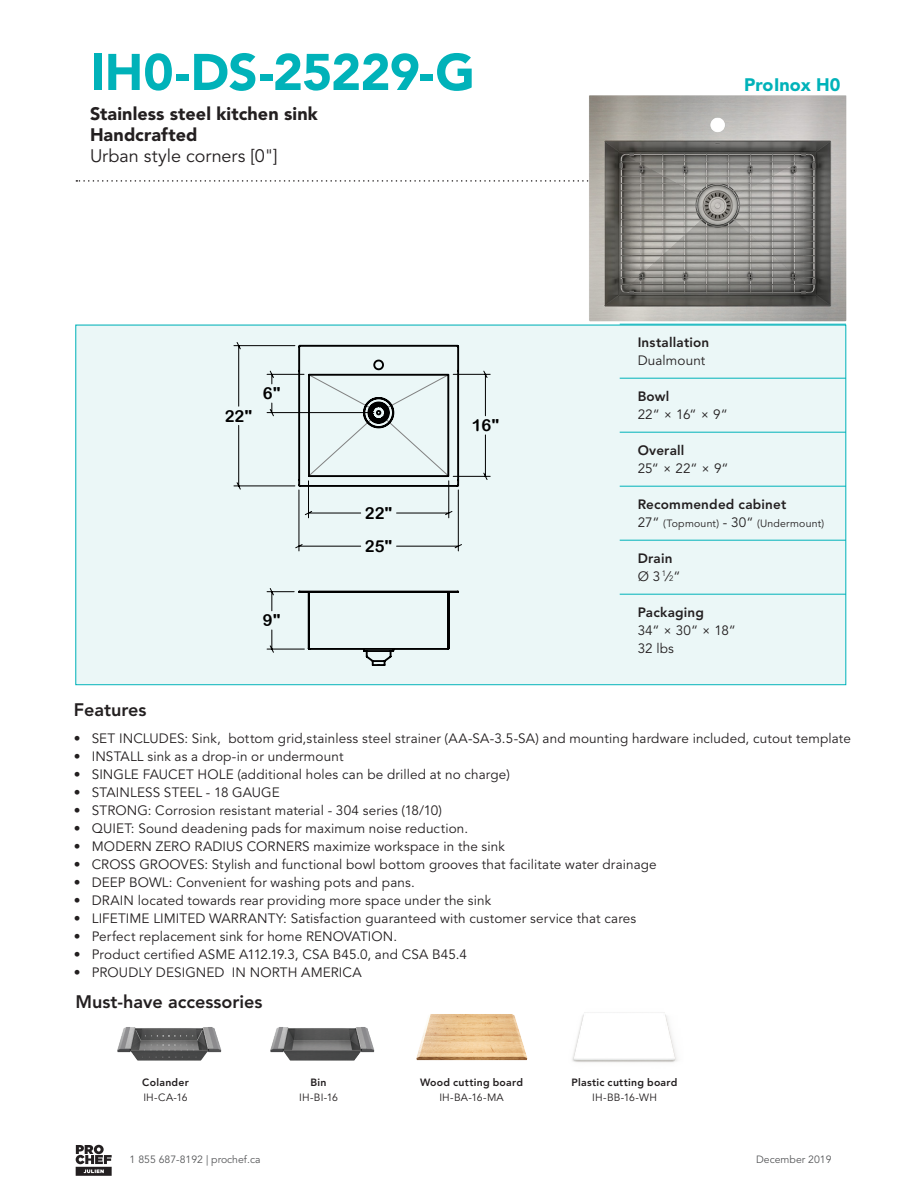
<style>
.page{position:relative;width:918px;height:1188px;background:#fff}
.page>*{position:absolute;margin:0;border:0;box-sizing:border-box;transform-origin:0 0}
.N__Produit{font:900 51px "Avenir LT Std";letter-spacing:-.015em;color:#00b2b9}
.Titre_1_-_Black{font:900 18px "Avenir LT Std";letter-spacing:.005em;color:#231f20}
.Sous_Titre_12pt{font:800 18px "Avenir LT Std";color:#231f20}
.Titre_1_-_Book{font:18px "Avenir LT Std";color:#231f20}
.t1{font:900 18px "Avenir LT Std";color:#00b2b9}
.t2{font:16.5px/33.2px "Arial Rounded MT Bold";color:#000}
.Spec_-__Courant_Book{font:13.5px/18px "Avenir LT Std";letter-spacing:.01em;color:#231f20}
.Spec_-_Courant_Bold{font:800 13.5px "Avenir LT Std";letter-spacing:.015em;color:#231f20}
.Access_-_Courant_Bol{font:800 10.5px "Avenir LT Std";letter-spacing:.025em;color:#231f20}
.Access_-_Courant_Boo{font:10.5px "Avenir LT Std";letter-spacing:.01em;color:#231f20}
.t3{font:10.5px "Avenir LT Std";color:#57585a}
.Spec_-__Courant_Book-2{font:10.5px "Avenir LT Std";letter-spacing:.02em;color:#231f20}
.s1{font-size:13.5px}
.s2{font-size:7.8px}
</style>
<div class="page">
<div style="left:75px;top:325px;width:771px;height:360px;background:#ebf7f7"></div>
<svg style="left:76px;top:180px;width:414px;height:2px"></svg>
<svg style="left:76px;top:1145px;width:36px;height:31px"></svg>
<hr style="left:620px;top:324px;width:226px;height:1px;background:#00b2b9">
<hr style="left:620px;top:378px;width:226px;height:1px;background:#00b2b9">
<hr style="left:620px;top:432px;width:226px;height:1px;background:#00b2b9">
<hr style="left:620px;top:486px;width:226px;height:1px;background:#00b2b9">
<hr style="left:620px;top:540px;width:226px;height:1px;background:#00b2b9">
<hr style="left:620px;top:594px;width:226px;height:1px;background:#00b2b9">
<img style="left:490px;top:95px;width:357px;height:229px">
<img style="left:117px;top:1027px;width:105px;height:34px">
<img style="left:270px;top:1027px;width:105px;height:34px">
<img style="left:416px;top:1014px;width:112px;height:47px">
<img style="left:572px;top:1012px;width:105px;height:51px">
<div style="left:233px;top:341px;width:258px;height:312px;background:#ebf7f7"></div>
<svg style="left:297px;top:344px;width:163px;height:323px;background:#d7e2e2"></svg>
<p class="N__Produit" style="left:90px;top:41px;width:386px">IH0-DS-25229-G</p>
<p class="Titre_1_-_Black" style="left:90px;top:103px;width:229px">Stainless steel kitchen sink</p>
<p class="Titre_1_-_Black" style="left:90px;top:124px;width:109px">Handcrafted</p>
<p class="Titre_1_-_Book" style="left:90px;top:145px;width:189px">Urban style corners [0"]</p>
<p class="t2" style="left:225px;top:399px;width:29px">22"</p>
<p class="t2" style="left:263px;top:377px;width:19px">6"</p>
<p class="t2" style="left:263px;top:604px;width:19px">9"</p>
<p class="t2" style="left:365px;top:496px;width:29px">22"<br>25"</p>
<p class="t2" style="left:472px;top:409px;width:29px">16"</p>
<h2 class="t1" style="left:744px;top:74px;width:98px">ProInox H0</h2>
<p class="Spec_-_Courant_Bold" style="left:638px;top:334px;width:73px">Installation</p>
<p class="Spec_-__Courant_Book" style="left:638px;top:352px;width:69px">Dualmount</p>
<p class="Spec_-_Courant_Bold" style="left:638px;top:388px;width:33px">Bowl</p>
<p class="Spec_-__Courant_Book" style="left:638px;top:406px;width:91px">22“ × 16“ × 9“</p>
<p class="Spec_-_Courant_Bold" style="left:638px;top:442px;width:48px">Overall</p>
<p class="Spec_-__Courant_Book" style="left:638px;top:460px;width:92px">25“ × 22“ × 9“</p>
<p class="Spec_-_Courant_Bold" style="left:638px;top:496px;width:150px">Recommended cabinet</p>
<p class="Spec_-__Courant_Book-2" style="left:638px;top:517px;width:188px"><span class="s1">27“</span> (Topmount) <span class="s1">- 30“</span> (Undermount)</p>
<p class="Spec_-_Courant_Bold" style="left:638px;top:550px;width:36px">Drain</p>
<p class="Spec_-__Courant_Book" style="left:638px;top:568px;width:44px">Ø 3 <sup>1</sup>∕<span class="s2">2</span>“</p>
<p class="Spec_-_Courant_Bold" style="left:638px;top:604px;width:68px">Packaging</p>
<p class="Spec_-__Courant_Book" style="left:638px;top:622px;width:100px">34“ × 30“ × 18“<br>32 lbs</p>
<p class="Sous_Titre_12pt" style="left:74px;top:699px;width:74px">Features</p>
<p class="Spec_-__Courant_Book" style="left:74px;top:729px;width:779px">• SET INCLUDES: Sink, bottom grid,stainless steel strainer (AA-SA-3.5-SA) and mounting hardware included, cutout template</p>
<p class="Spec_-__Courant_Book" style="left:74px;top:747px;width:271px">• INSTALL sink as a drop-in or undermount</p>
<p class="Spec_-__Courant_Book" style="left:74px;top:765px;width:438px">• SINGLE FAUCET HOLE (additional holes can be drilled at no charge)</p>
<p class="Spec_-__Courant_Book" style="left:74px;top:783px;width:208px">• STAINLESS STEEL - 18 GAUGE</p>
<p class="Spec_-__Courant_Book" style="left:74px;top:801px;width:370px">• STRONG: Corrosion resistant material - 304 series (18/10)</p>
<p class="Spec_-__Courant_Book" style="left:74px;top:819px;width:396px">• QUIET: Sound deadening pads for maximum noise reduction.</p>
<p class="Spec_-__Courant_Book" style="left:74px;top:837px;width:433px">• MODERN ZERO RADIUS CORNERS maximize workspace in the sink</p>
<p class="Spec_-__Courant_Book" style="left:74px;top:855px;width:584px">• CROSS GROOVES: Stylish and functional bowl bottom grooves that facilitate water drainage</p>
<p class="Spec_-__Courant_Book" style="left:74px;top:873px;width:343px">• DEEP BOWL: Convenient for washing pots and pans.</p>
<p class="Spec_-__Courant_Book" style="left:74px;top:891px;width:419px">• DRAIN located towards rear providing more space under the sink</p>
<p class="Spec_-__Courant_Book" style="left:74px;top:909px;width:564px">• LIFETIME LIMITED WARRANTY: Satisfaction guaranteed with customer service that cares</p>
<p class="Spec_-__Courant_Book" style="left:74px;top:927px;width:325px">• Perfect replacement sink for home RENOVATION.</p>
<p class="Spec_-__Courant_Book" style="left:74px;top:945px;width:395px">• Product certified ASME A112.19.3, CSA B45.0, and CSA B45.4</p>
<p class="Spec_-__Courant_Book" style="left:74px;top:963px;width:289px">• PROUDLY DESIGNED IN NORTH AMERICA</p>
<h2 class="Sous_Titre_12pt" style="left:76px;top:991px;width:188px">Must-have accessories</h2>
<p class="Access_-_Courant_Bol" style="left:142px;top:1076px;width:48px">Colander</p>
<p class="Access_-_Courant_Boo" style="left:143px;top:1092px;width:46px">IH-CA-16</p>
<p class="Access_-_Courant_Bol" style="left:311px;top:1076px;width:18px">Bin</p>
<p class="Access_-_Courant_Boo" style="left:299px;top:1092px;width:40px">IH-BI-16</p>
<p class="Access_-_Courant_Bol" style="left:420px;top:1076px;width:105px">Wood cutting board</p>
<p class="Access_-_Courant_Boo" style="left:439px;top:1092px;width:66px">IH-BA-16-MA</p>
<p class="Access_-_Courant_Bol" style="left:572px;top:1076px;width:107px">Plastic cutting board</p>
<p class="Access_-_Courant_Boo" style="left:592px;top:1092px;width:66px">IH-BB-16-WH</p>
<p class="t3" style="left:130px;top:1154px;width:132px">1 855 687-8192 | prochef.ca</p>
<p class="t3" style="left:756px;top:1154px;width:77px">December 2019</p>
</div>
